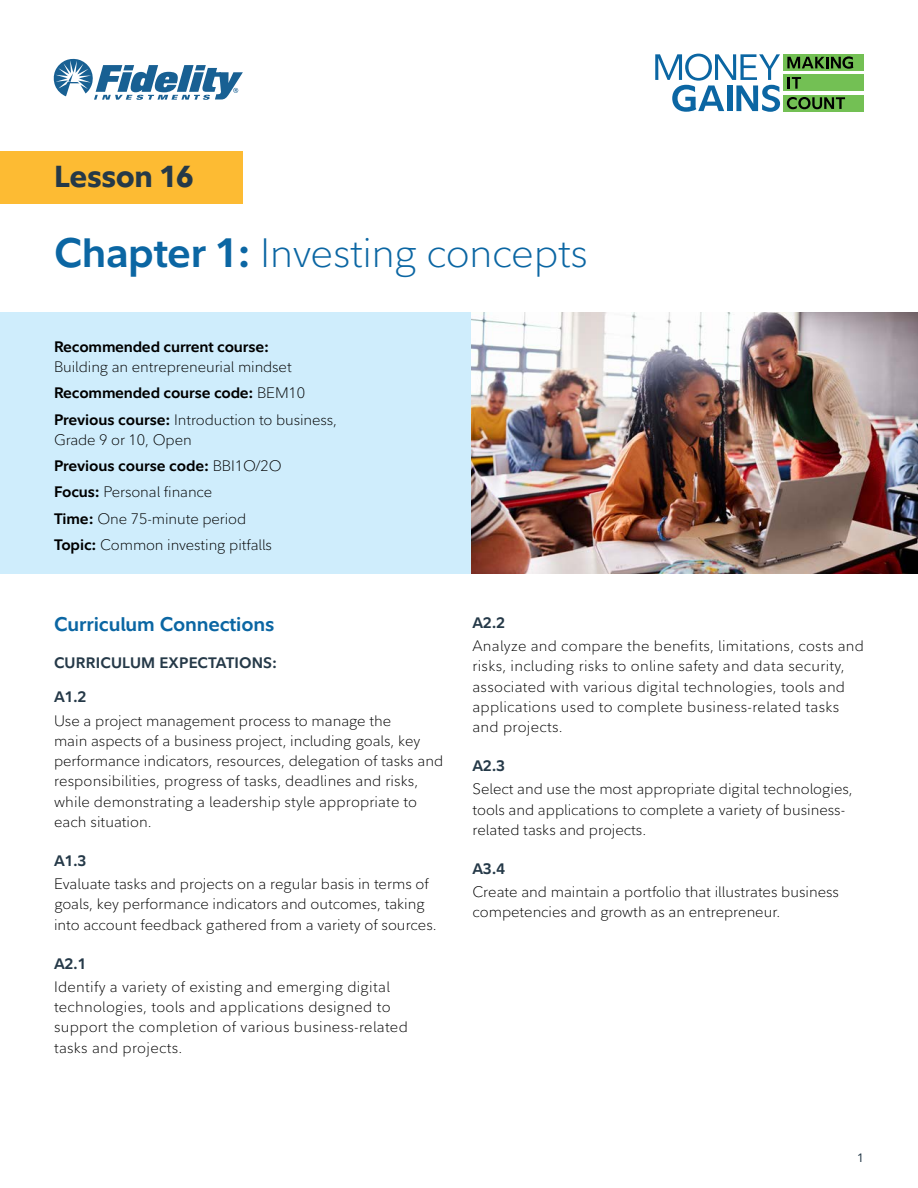
<style>
.page{position:relative;width:918px;height:1188px;background:#fff}
.page>*{position:absolute;margin:0;border:0;box-sizing:border-box;transform-origin:0 0}
.t1{font:300 40.5px "Fidelity Sans";letter-spacing:-.01em;color:#0b66a3}
.t2{font:800 30px "Fidelity Sans";letter-spacing:-.01em;color:#253948}
.t3{font:700 19.5px "Fidelity Sans";letter-spacing:-.005em;color:#0b66a3}
.t4{font:300 15px/20.2px "Fidelity Sans";color:#000}
.t5{font:300 15px/20.2px "Fidelity Sans";letter-spacing:.02em;color:#000}
.t6{font:700 15px "Fidelity Sans";letter-spacing:.01em;color:#253948}
.t7{font:700 15px "Fidelity Sans";letter-spacing:-.01em;color:#000}
.t8{font:12px "Fidelity Sans";color:#253948}
.s1{font-weight:700}
</style>
<div class="page">
<div style="left:784px;top:54px;width:80px;height:16px;background:#73c054"></div>
<div style="left:784px;top:75px;width:80px;height:16px;background:#73c054"></div>
<div style="left:784px;top:95px;width:80px;height:16px;background:#73c054"></div>
<svg style="left:787px;top:56px;width:66px;height:13px"></svg>
<svg style="left:787px;top:77px;width:14px;height:12px"></svg>
<svg style="left:787px;top:97px;width:58px;height:12px"></svg>
<svg style="left:655px;top:54px;width:125px;height:58px"></svg>
<div style="left:0;top:312px;width:491px;height:261px;background:#cfedfc"></div>
<svg style="left:54px;top:59px;width:189px;height:41px"></svg>
<div style="left:0;top:151px;width:243px;height:53px;background:#fdbb33"></div>
<img style="left:472px;top:312px;width:446px;height:261px">
<h2 class="t2" style="left:54px;top:157px;width:141px">Lesson 16</h2>
<h1 class="t1" style="left:54px;top:227px;width:535px"><span class="s1">Chapter 1:</span> Investing concepts</h1>
<p class="t7" style="left:54px;top:337px;width:217px">Recommended current course:</p>
<p class="t4" style="left:54px;top:354px;width:285px;line-height:26.2px">Building an entrepreneurial mindset<br><span class="s1">Recommended course code:</span> BEM10<br><span class="s1">Previous course:</span> Introduction to business,</p>
<p class="t4" style="left:54px;top:426px;width:229px;line-height:26.2px">Grade 9 or 10, Open<br><span class="s1">Previous course code:</span> BBI1O/2O<br><span class="s1">Focus:</span> Personal finance<br><span class="s1">Time:</span> One 75-minute period<br><span class="s1">Topic:</span> Common investing pitfalls</p>
<h3 class="t3" style="left:54px;top:611px;width:222px">Curriculum Connections</h3>
<p class="t6" style="left:54px;top:653px;width:225px">CURRICULUM EXPECTATIONS:</p>
<p class="t6" style="left:54px;top:687px;width:34px">A1.2</p>
<p class="t4" style="left:54px;top:710px;width:391px">Use a project management process to manage the<br>main aspects of a business project, including goals, key performance indicators, resources, delegation of tasks and responsibilities, progress of tasks, deadlines and risks, while demonstrating a leadership style appropriate to each situation.</p>
<p class="t6" style="left:54px;top:851px;width:34px">A1.3</p>
<p class="t4" style="left:54px;top:874px;width:384px">Evaluate tasks and projects on a regular basis in terms of goals, key performance indicators and outcomes, taking into account feedback gathered from a variety of sources.</p>
<p class="t6" style="left:54px;top:953px;width:34px">A2.1</p>
<p class="t5" style="left:54px;top:977px;width:355px">Identify a variety of existing and emerging digital technologies, tools and applications designed to support the completion of various business-related tasks and projects.</p>
<p class="t6" style="left:472px;top:613px;width:34px">A2.2</p>
<p class="t5" style="left:472px;top:636px;width:393px">Analyze and compare the benefits, limitations, costs and risks, including risks to online safety and data security, associated with various digital technologies, tools and applications used to complete business-related tasks and projects.</p>
<p class="t6" style="left:472px;top:756px;width:34px">A2.3</p>
<p class="t4" style="left:472px;top:779px;width:382px">Select and use the most appropriate digital technologies, tools and applications to complete a variety of business&shy;related tasks and projects.</p>
<p class="t6" style="left:472px;top:859px;width:34px">A3.4</p>
<p class="t4" style="left:472px;top:882px;width:368px">Create and maintain a portfolio that illustrates business competencies and growth as an entrepreneur.</p>
<p class="t8" style="left:857px;top:1150px;width:8px">1</p>
</div>
